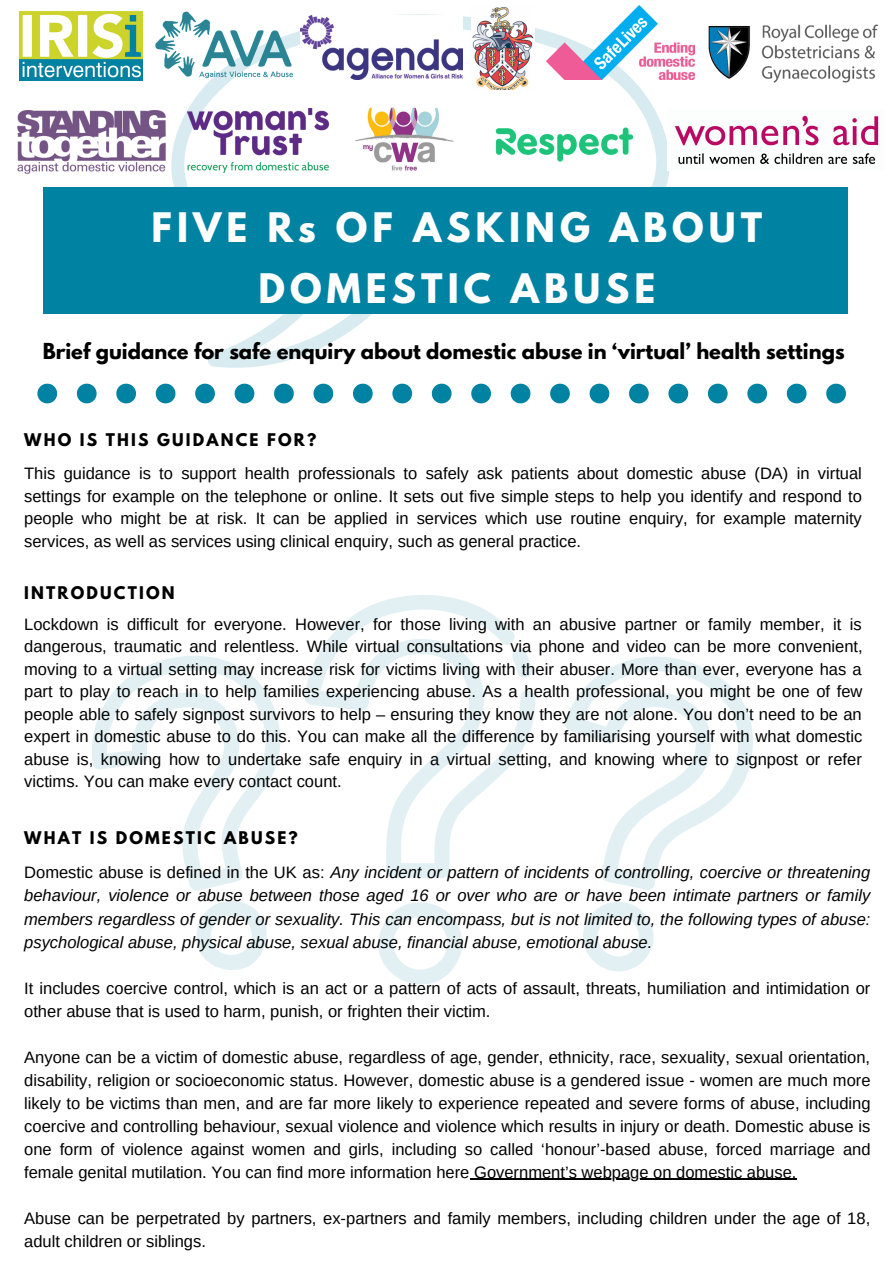
<style>
.page{position:relative;width:894px;height:1264px;background:#fff}
.page>*{position:absolute;margin:0;border:0;box-sizing:border-box;transform-origin:0 0}
.t1{font:700 36px/60.8px "League Spartan";letter-spacing:.14em;color:#fff;text-align:center}
.t2{font:700 19.5px "League Spartan";color:#000}
.t3{font:16.5px/22.5px "Arimo";color:#000;text-align:justify}
.t4{font:italic 16.5px/23px "Arimo";color:#000;text-align:justify}
.t5{font:700 15.45px "League Spartan";letter-spacing:.14em;color:#000}
.s1{font-style:normal}
</style>
<div class="page">
<svg style="left:171px;top:14px;width:499px;height:354px"></svg>
<svg style="left:37px;top:383px;width:20px;height:20px"></svg>
<svg style="left:77px;top:383px;width:20px;height:20px"></svg>
<svg style="left:116px;top:383px;width:20px;height:20px"></svg>
<svg style="left:156px;top:383px;width:19px;height:20px"></svg>
<svg style="left:195px;top:383px;width:20px;height:20px"></svg>
<svg style="left:234px;top:383px;width:20px;height:20px"></svg>
<svg style="left:274px;top:383px;width:20px;height:20px"></svg>
<svg style="left:313px;top:383px;width:20px;height:20px"></svg>
<svg style="left:353px;top:383px;width:19px;height:20px"></svg>
<svg style="left:392px;top:383px;width:20px;height:20px"></svg>
<svg style="left:431px;top:383px;width:20px;height:20px"></svg>
<svg style="left:471px;top:383px;width:20px;height:20px"></svg>
<svg style="left:510px;top:383px;width:20px;height:20px"></svg>
<svg style="left:550px;top:383px;width:19px;height:20px"></svg>
<svg style="left:589px;top:383px;width:20px;height:20px"></svg>
<svg style="left:629px;top:383px;width:19px;height:20px"></svg>
<svg style="left:668px;top:383px;width:20px;height:20px"></svg>
<svg style="left:707px;top:383px;width:20px;height:20px"></svg>
<svg style="left:747px;top:383px;width:19px;height:20px"></svg>
<svg style="left:786px;top:383px;width:20px;height:20px"></svg>
<svg style="left:826px;top:383px;width:19px;height:20px"></svg>
<svg style="left:304px;top:595px;width:231px;height:283px"></svg>
<svg style="left:378px;top:902px;width:84px;height:82px"></svg>
<svg style="left:92px;top:656px;width:188px;height:235px"></svg>
<svg style="left:196px;top:901px;width:71px;height:69px"></svg>
<svg style="left:564px;top:656px;width:189px;height:234px"></svg>
<svg style="left:583px;top:902px;width:71px;height:70px"></svg>
<img style="left:19px;top:11px;width:123px;height:70px">
<img style="left:546px;top:5px;width:148px;height:75px">
<img style="left:667px;top:110px;width:212px;height:61px">
<img style="left:469px;top:101px;width:190px;height:86px">
<img style="left:155px;top:11px;width:139px;height:68px">
<img style="left:18px;top:111px;width:147px;height:63px">
<img style="left:708px;top:24px;width:171px;height:59px">
<img style="left:188px;top:109px;width:140px;height:63px">
<img style="left:471px;top:7px;width:63px;height:83px">
<img style="left:355px;top:105px;width:99px;height:67px">
<hr style="left:469px;top:1178px;width:327px;height:2px;background:#000">
<div style="left:43px;top:187px;width:804px;height:127px;background:#0082a2"></div>
<img style="left:300px;top:16px;width:162px;height:63px">
<h1 class="t1" style="left:151px;top:202px;width:612px">FIVE Rs OF ASKING ABOUT<br>DOMESTIC ABUSE</h1>
<p class="t2" style="left:43px;top:341px;width:803px">Brief guidance for safe enquiry about domestic abuse in ‘virtual’ health settings</p>
<p class="t5" style="left:24px;top:432px;width:293px">WHO IS THIS GUIDANCE FOR?</p>
<p class="t3" style="left:24px;top:462px;width:839px">This guidance is to support health professionals to safely ask patients about domestic abuse (DA) in virtual settings for example on the telephone or online. It sets out five simple steps to help you identify and respond to people who might be at risk. It can be applied in services which use routine enquiry, for example maternity services, as well as services using clinical enquiry, such as general practice.</p>
<p class="t5" style="left:24px;top:585px;width:152px">INTRODUCTION</p>
<p class="t3" style="left:24px;top:612px;width:839px">Lockdown is difficult for everyone. However, for those living with an abusive partner or family member, it is dangerous, traumatic and relentless. While virtual consultations via phone and video can be more convenient, moving to a virtual setting may increase risk for victims living with their abuser. More than ever, everyone has a part to play to reach in to help families experiencing abuse. As a health professional, you might be one of few people able to safely signpost survivors to help – ensuring they know they are not alone. You don’t need to be an expert in domestic abuse to do this. You can make all the difference by familiarising yourself with what domestic abuse is, knowing how to undertake safe enquiry in a virtual setting, and knowing where to signpost or refer victims. You can make every contact count.</p>
<p class="t5" style="left:24px;top:829px;width:275px">WHAT IS DOMESTIC ABUSE?</p>
<p class="t4" style="left:24px;top:861px;width:847px"><span class="s1">Domestic abuse is defined in the UK as:</span> Any incident or pattern of incidents of controlling, coercive or threatening behaviour, violence or abuse between those aged 16 or over who are or have been intimate partners or family members regardless of gender or sexuality. This can encompass, but is not limited to, the following types of abuse: psychological abuse, physical abuse, sexual abuse, financial abuse, emotional abuse.</p>
<p class="t3" style="left:24px;top:976px;width:847px;line-height:23px">It includes coercive control, which is an act or a pattern of acts of assault, threats, humiliation and intimidation or other abuse that is used to harm, punish, or frighten their victim.</p>
<p class="t3" style="left:24px;top:1045px;width:847px;line-height:23px">Anyone can be a victim of domestic abuse, regardless of age, gender, ethnicity, race, sexuality, sexual orientation, disability, religion or socioeconomic status. However, domestic abuse is a gendered issue - women are much more likely to be victims than men, and are far more likely to experience repeated and severe forms of abuse, including coercive and controlling behaviour, sexual violence and violence which results in injury or death. Domestic abuse is one form of violence against women and girls, including so called ‘honour’-based abuse, forced marriage and female genital mutilation. You can find more information here Government’s webpage on domestic abuse.</p>
<p class="t3" style="left:24px;top:1206px;width:847px;line-height:23px">Abuse can be perpetrated by partners, ex-partners and family members, including children under the age of 18, adult children or siblings.</p>
</div>
